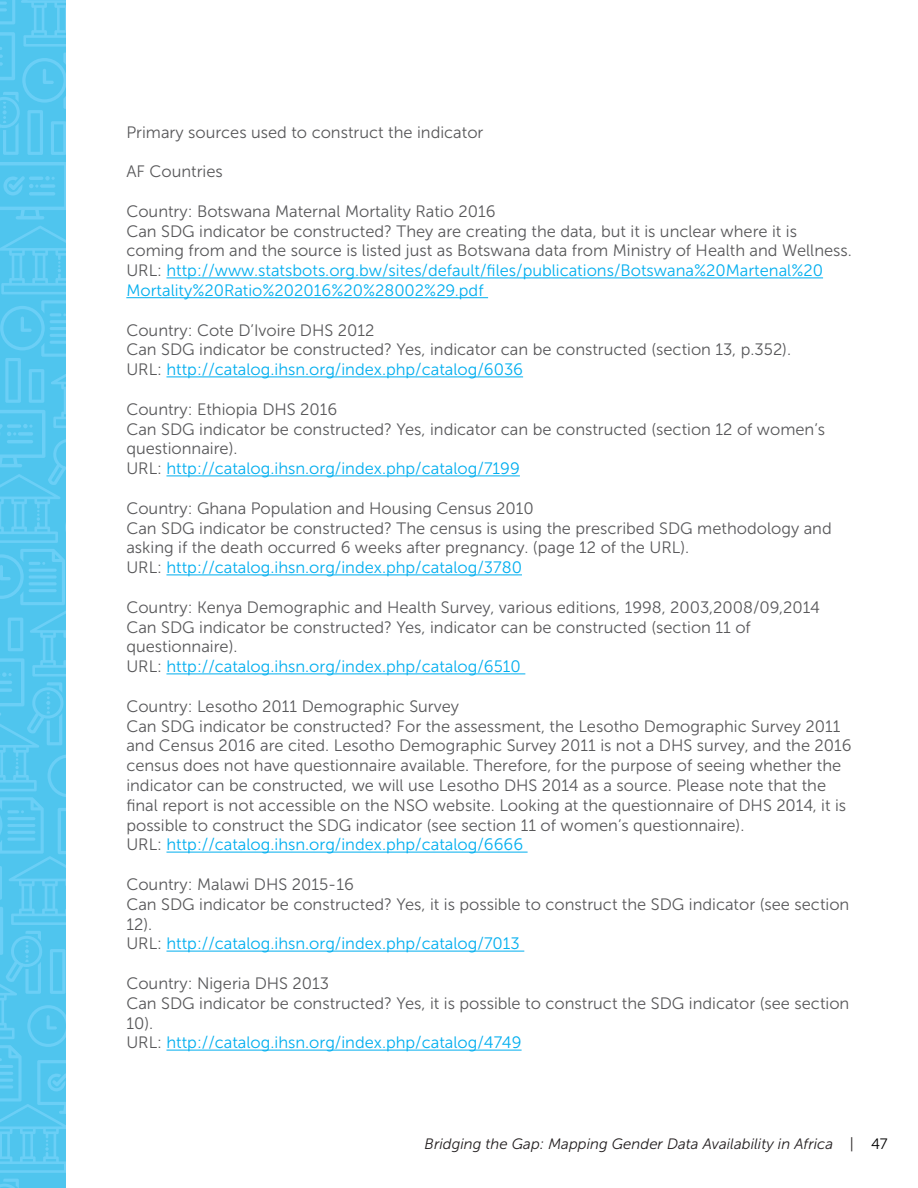
<style>
.page{position:relative;width:918px;height:1188px;background:#fff}
.page>*{position:absolute;margin:0;border:0;box-sizing:border-box;transform-origin:0 0}
.t1{font:16.5px/19.8px "Museo Sans 300";color:#58585a}
.t2{font:16.5px/19.8px "Museo Sans 300";color:#00aeef}
.t3{font:italic 15px "Museo Sans 300";color:#231f20}
.s1{color:#58585a}
.s2{font-style:normal;color:#000}
</style>
<div class="page">
<div style="left:0;top:0;width:66px;height:1188px;background:#4fc5ee"></div>
<svg style="left:0;top:226px;width:66px;height:68px"></svg>
<svg style="left:0;top:162px;width:66px;height:58px"></svg>
<svg style="left:0;top:0;width:66px;height:155px"></svg>
<svg style="left:0;top:1179px;width:19px;height:9px"></svg>
<svg style="left:0;top:300px;width:66px;height:873px"></svg>
<hr style="left:166px;top:277px;width:657px;height:1px;background:#00aeef">
<hr style="left:126px;top:297px;width:362px;height:1px;background:#00aeef">
<hr style="left:166px;top:376px;width:357px;height:1px;background:#00aeef">
<hr style="left:166px;top:475px;width:354px;height:1px;background:#00aeef">
<hr style="left:166px;top:574px;width:356px;height:1px;background:#00aeef">
<hr style="left:166px;top:673px;width:359px;height:1px;background:#00aeef">
<hr style="left:166px;top:852px;width:362px;height:1px;background:#00aeef">
<hr style="left:166px;top:951px;width:358px;height:1px;background:#00aeef">
<hr style="left:166px;top:1050px;width:356px;height:1px;background:#00aeef">
<p class="t1" style="left:126px;top:122px;width:359px">Primary sources used to construct the indicator</p>
<p class="t1" style="left:126px;top:162px;width:98px">AF Countries</p>
<p class="t1" style="left:126px;top:201px;width:371px">Country: Botswana Maternal Mortality Ratio 2016</p>
<p class="t1" style="left:126px;top:221px;width:727px">Can SDG indicator be constructed? They are creating the data, but it is unclear where it is coming from and the source is listed just as Botswana data from Ministry of Health and Wellness.</p>
<p class="t2" style="left:126px;top:261px;width:698px"><span class="s1">URL:</span> http://www.statsbots.org.bw/sites/default/files/publications/Botswana%20Martenal%20<br>Mortality%20Ratio%202016%20%28002%29.pdf</p>
<p class="t1" style="left:126px;top:320px;width:250px">Country: Cote D’Ivoire DHS 2012</p>
<p class="t1" style="left:126px;top:340px;width:666px">Can SDG indicator be constructed? Yes, indicator can be constructed (section 13, p.352).</p>
<p class="t2" style="left:126px;top:360px;width:398px"><span class="s1">URL:</span> http://catalog.ihsn.org/index.php/catalog/6036</p>
<p class="t1" style="left:126px;top:399px;width:213px">Country: Ethiopia DHS 2016</p>
<p class="t1" style="left:126px;top:419px;width:700px">Can SDG indicator be constructed? Yes, indicator can be constructed (section 12 of women’s questionnaire).</p>
<p class="t2" style="left:126px;top:459px;width:395px"><span class="s1">URL:</span> http://catalog.ihsn.org/index.php/catalog/7199</p>
<p class="t1" style="left:126px;top:498px;width:409px">Country: Ghana Population and Housing Census 2010</p>
<p class="t1" style="left:126px;top:518px;width:707px">Can SDG indicator be constructed? The census is using the prescribed SDG methodology and asking if the death occurred 6 weeks after pregnancy. (page 12 of the URL).</p>
<p class="t2" style="left:126px;top:558px;width:397px"><span class="s1">URL:</span> http://catalog.ihsn.org/index.php/catalog/3780</p>
<p class="t1" style="left:126px;top:597px;width:695px">Country: Kenya Demographic and Health Survey, various editions, 1998, 2003,2008/09,2014</p>
<p class="t1" style="left:126px;top:617px;width:626px">Can SDG indicator be constructed? Yes, indicator can be constructed (section 11 of questionnaire).</p>
<p class="t2" style="left:126px;top:657px;width:396px"><span class="s1">URL:</span> http://catalog.ihsn.org/index.php/catalog/6510</p>
<p class="t1" style="left:126px;top:696px;width:334px">Country: Lesotho 2011 Demographic Survey</p>
<p class="t1" style="left:126px;top:716px;width:727px">Can SDG indicator be constructed? For the assessment, the Lesotho Demographic Survey 2011 and Census 2016 are cited. Lesotho Demographic Survey 2011 is not a DHS survey, and the 2016 census does not have questionnaire available. Therefore, for the purpose of seeing whether the indicator can be constructed, we will use Lesotho DHS 2014 as a source. Please note that the final report is not accessible on the NSO website. Looking at the questionnaire of DHS 2014, it is possible to construct the SDG indicator (see section 11 of women’s questionnaire).</p>
<p class="t2" style="left:126px;top:835px;width:398px"><span class="s1">URL:</span> http://catalog.ihsn.org/index.php/catalog/6666</p>
<p class="t1" style="left:126px;top:875px;width:229px">Country: Malawi DHS 2015-16</p>
<p class="t1" style="left:126px;top:894px;width:725px">Can SDG indicator be constructed? Yes, it is possible to construct the SDG indicator (see section<br>12).</p>
<p class="t2" style="left:126px;top:934px;width:395px"><span class="s1">URL:</span> http://catalog.ihsn.org/index.php/catalog/7013</p>
<p class="t1" style="left:126px;top:974px;width:204px">Country: Nigeria DHS 2013</p>
<p class="t1" style="left:126px;top:993px;width:725px">Can SDG indicator be constructed? Yes, it is possible to construct the SDG indicator (see section<br>10).</p>
<p class="t2" style="left:126px;top:1033px;width:397px"><span class="s1">URL:</span> http://catalog.ihsn.org/index.php/catalog/4749</p>
<p class="t3" style="left:425px;top:1136px;width:465px">Bridging the Gap: Mapping Gender Data Availability in Africa | <span class="s2">47</span></p>
</div>
